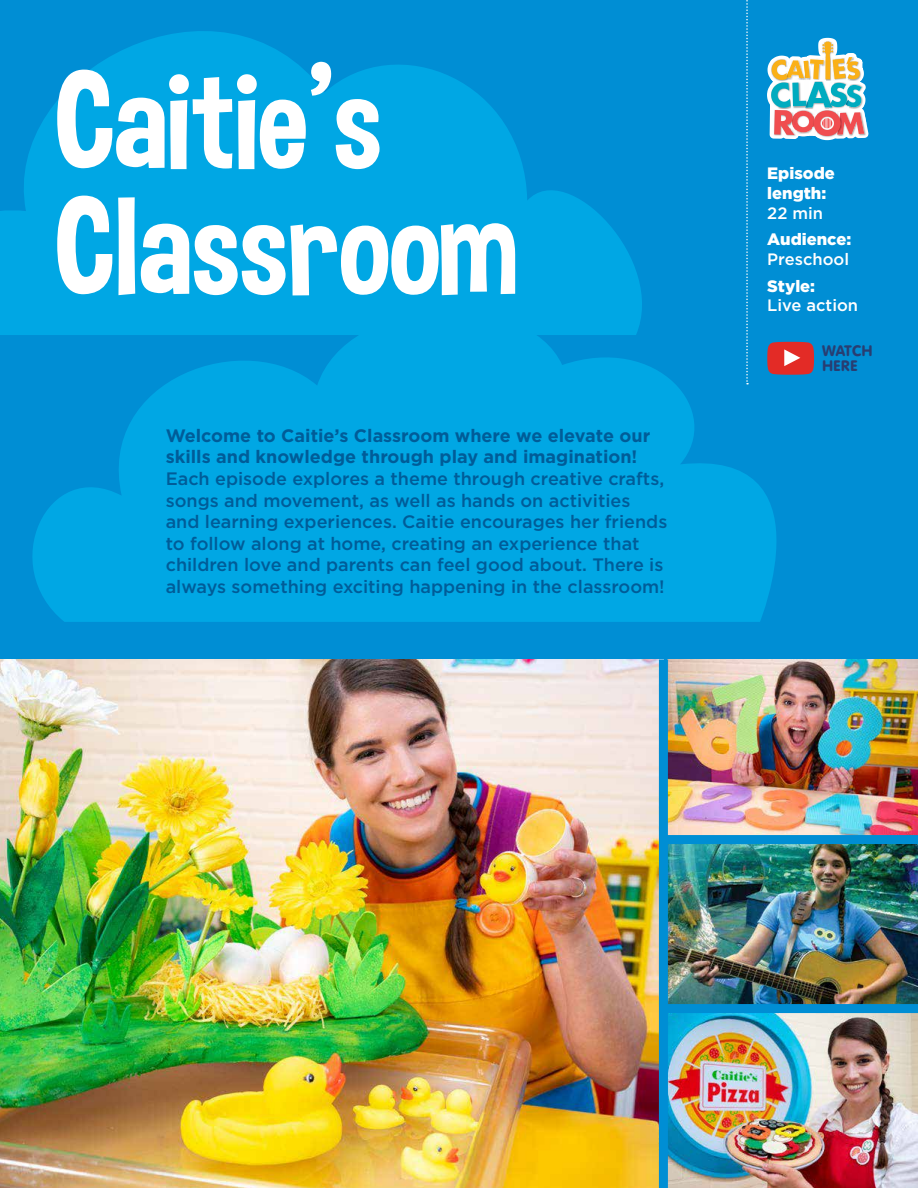
<style>
.page{position:relative;width:918px;height:1188px;background:#008ed4}
.page>*{position:absolute;margin:0;border:0;box-sizing:border-box;transform-origin:0 0}
.t1{font:138px/126px "Dimbo";color:#fff}
.t2{font:500 18px/21.6px "Gotham";color:#005c98}
.t3{font:700 18px/21.6px "Gotham";color:#005c98}
.t4{font:900 16.5px/19.8px "Gotham";color:#fff}
.t5{font:500 16.5px "Gotham";color:#fff}
.t6{font:15px/15px "Super Simple";color:#283e72}
</style>
<div class="page">
<svg style="left:0;top:31px;width:641px;height:257px;fill:#00a7e4"></svg>
<svg style="left:767px;top:38px;width:102px;height:102px"></svg>
<svg style="left:746px;top:0;width:2px;height:288px"></svg>
<img style="left:668px;top:1013px;width:250px;height:175px">
<img style="left:0;top:660px;width:659px;height:528px">
<img style="left:668px;top:844px;width:250px;height:160px">
<img style="left:668px;top:660px;width:250px;height:175px">
<svg style="left:0;top:288px;width:801px;height:334px;fill:#00a7e4"></svg>
<svg style="left:767px;top:342px;width:47px;height:33px;background:#d64343"></svg>
<h1 class="t1" style="left:54px;top:56px;width:464px">Caitie’s<br>Classroom</h1>
<p class="t3" style="left:166px;top:425px;width:486px">Welcome to Caitie’s Classroom where we elevate our skills and knowledge through play and imagination!</p>
<p class="t2" style="left:166px;top:468px;width:503px">Each episode explores a theme through creative crafts, songs and movement, as well as hands on activities and learning experiences. Caitie encourages her friends to follow along at home, creating an experience that children love and parents can feel good about. There is always something exciting happening in the classroom!</p>
<p class="t4" style="left:767px;top:163px;width:69px">Episode length:</p>
<p class="t5" style="left:767px;top:202px;width:57px">22 min</p>
<p class="t4" style="left:767px;top:229px;width:85px">Audience:</p>
<p class="t5" style="left:767px;top:248px;width:83px">Preschool</p>
<p class="t4" style="left:767px;top:276px;width:49px">Style:</p>
<p class="t5" style="left:767px;top:295px;width:92px">Live action</p>
<p class="t6" style="left:822px;top:344px;width:52px">WATCH<br>HERE</p>
</div>
